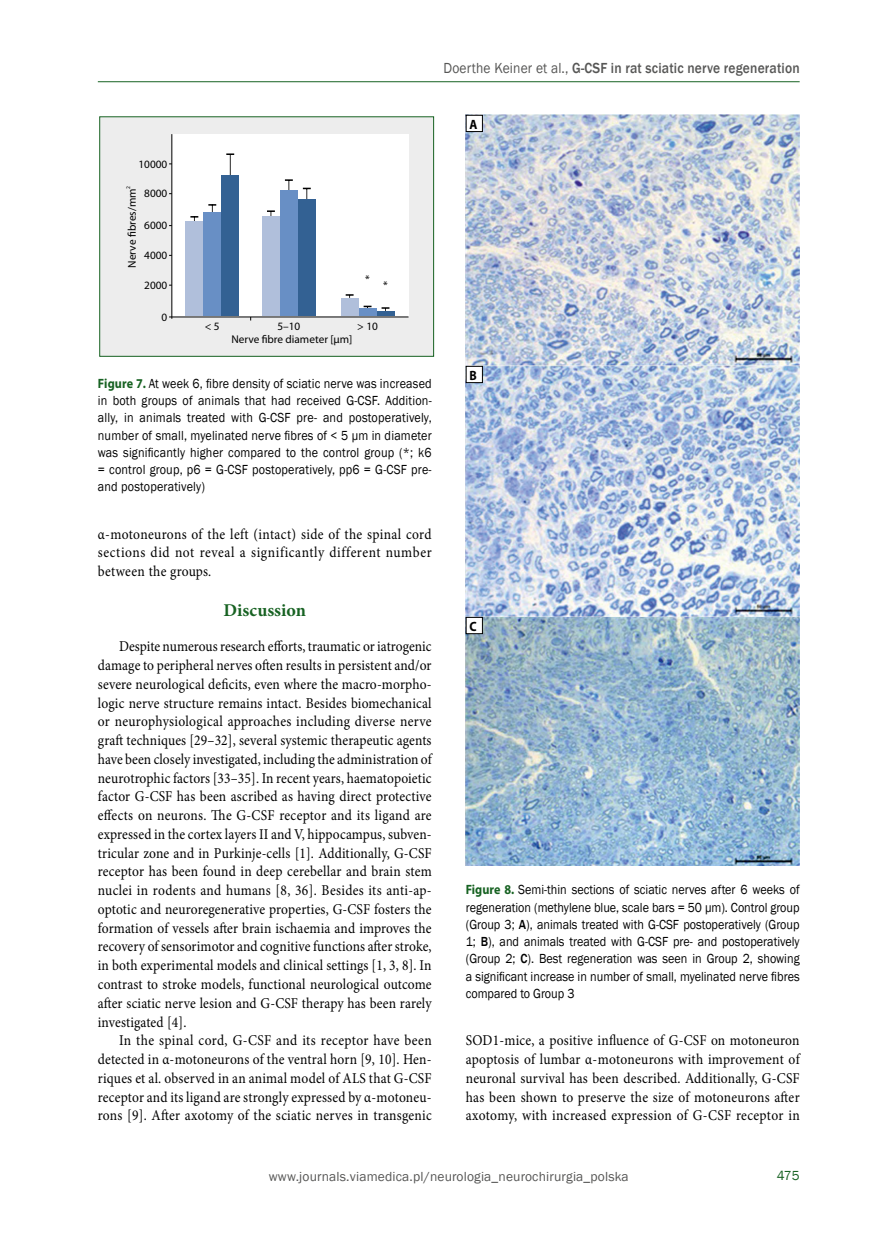
<style>
.page{position:relative;width:872px;height:1234px;background:#fff}
.page>*{position:absolute;margin:0;border:0;box-sizing:border-box;transform-origin:0 0}
.t1{font:700 18px "Minion Pro";color:#176222}
.t2{font:15px/18.8px "Minion Pro";letter-spacing:.02em;color:#000;text-align:justify;scale:.9 1}
.t3{font:500 15px "Franklin Gothic";letter-spacing:.01em;color:#575756;scale:.9 1}
.t4{font:13.5px/17.2px "Franklin Gothic";color:#000;text-align:justify;scale:.9 1}
.t5{font:13.5px "Franklin Gothic";letter-spacing:.01em;color:#575756}
.t6{font:13.5px "Franklin Gothic";color:#176222}
.t7{font:700 13.5px "Myriad Pro";color:#000;scale:.9 1}
.t8{font:11.25px "Myriad Pro";color:#000}
.t9{font:5.7px "Myriad Pro";color:#000}
.s1{font-weight:400}
.s2{font-family:"Myriad Pro";font-weight:700;color:#176222}
.s3{font-weight:500}
</style>
<div class="page">
<hr style="left:98px;top:81px;width:701px;height:1px;background:#176222">
<div style="left:100px;top:117px;width:333px;height:239px;background:#ededed"></div>
<div style="left:99px;top:116px;width:335px;height:240px;border:1px solid #176222"></div>
<div style="left:172px;top:134px;width:236px;height:183px;background:#fff"></div>
<hr style="left:171px;top:134px;width:1px;height:185px;background:#000">
<hr style="left:169px;top:316px;width:239px;height:1px;background:#000">
<svg style="left:190px;top:216px;width:8px;height:5px"></svg>
<div style="left:185px;top:221px;width:18px;height:95px;background:#b0bfdb"></div>
<svg style="left:208px;top:204px;width:8px;height:8px"></svg>
<svg style="left:226px;top:153px;width:8px;height:22px"></svg>
<div style="left:203px;top:212px;width:18px;height:104px;background:#688fc5"></div>
<div style="left:221px;top:175px;width:18px;height:141px;background:#336193"></div>
<svg style="left:267px;top:210px;width:8px;height:7px"></svg>
<div style="left:262px;top:217px;width:18px;height:99px;background:#b0bfdb"></div>
<svg style="left:285px;top:179px;width:8px;height:11px"></svg>
<svg style="left:303px;top:188px;width:8px;height:11px"></svg>
<div style="left:280px;top:190px;width:18px;height:126px;background:#688fc5"></div>
<div style="left:298px;top:199px;width:18px;height:117px;background:#336193"></div>
<svg style="left:346px;top:294px;width:7px;height:4px"></svg>
<div style="left:341px;top:298px;width:17px;height:18px;background:#b0bfdb"></div>
<svg style="left:363px;top:305px;width:8px;height:3px"></svg>
<svg style="left:381px;top:307px;width:8px;height:4px"></svg>
<div style="left:358px;top:308px;width:18px;height:8px;background:#688fc5"></div>
<div style="left:376px;top:311px;width:18px;height:5px;background:#336193"></div>
<img style="left:466px;top:115px;width:333px;height:750px">
<div style="left:466px;top:115px;width:16px;height:16px;background:#fff"></div>
<div style="left:466px;top:115px;width:17px;height:17px;border:1px solid #000"></div>
<div style="left:466px;top:366px;width:16px;height:16px;background:#fff"></div>
<div style="left:466px;top:366px;width:17px;height:17px;border:1px solid #000"></div>
<div style="left:466px;top:617px;width:16px;height:16px;background:#fff"></div>
<div style="left:466px;top:617px;width:17px;height:17px;border:1px solid #000"></div>
<p class="t3" style="left:443px;top:59px;width:397px"><span class="s1">Doerthe Keiner et al.,</span> G-CSF in rat sciatic nerve regeneration</p>
<p class="t8" style="left:138px;top:158px;width:30px">10000</p>
<p class="t9" style="left:125px;top:189px;width:4px;rotate:-90deg">2</p>
<p class="t8" style="left:126px;top:267px;width:80px;rotate:-90deg">Nerve fibres/mm</p>
<p class="t8" style="left:144px;top:187px;width:25px">8000</p>
<p class="t8" style="left:144px;top:219px;width:25px">6000</p>
<p class="t8" style="left:144px;top:249px;width:25px">4000</p>
<p class="t8" style="left:144px;top:279px;width:25px">2000</p>
<p class="t8" style="left:162px;top:310px;width:7px">0</p>
<p class="t8" style="left:365px;top:273px;width:6px">*</p>
<p class="t8" style="left:383px;top:279px;width:6px">*</p>
<p class="t8" style="left:205px;top:320px;width:16px">&lt; 5</p>
<p class="t8" style="left:277px;top:320px;width:24px">5–10</p>
<p class="t8" style="left:357px;top:320px;width:22px">&gt; 10</p>
<p class="t8" style="left:231px;top:333px;width:123px">Nerve fibre diameter [µm]</p>
<p class="t4" style="left:98px;top:375px;width:372px"><span class="s2">Figure 7.</span> At week 6, fibre density of sciatic nerve was increased in both groups of animals that had received G-CSF. Addition&shy;ally, in animals treated with G-CSF pre- and postoperatively, number of small, myelinated nerve fibres of &lt; 5 µm in diameter was significantly higher compared to the control group (*; k6 = control group, p6 = G-CSF postoperatively, pp6 = G-CSF pre&shy;and postoperatively)</p>
<p class="t7" style="left:469px;top:116px;width:10px">A</p>
<p class="t7" style="left:469px;top:367px;width:10px">B</p>
<p class="t2" style="left:98px;top:524px;width:372px">α-motoneurons of the left (intact) side of the spinal cord sections did not reveal a significantly different number between the groups.</p>
<p class="t1" style="left:224px;top:597px;width:84px">Discussion</p>
<p class="t2" style="left:98px;top:637px;width:372px;text-indent:21px">Despite numerous research efforts, traumatic or iatrogenic damage to peripheral nerves often results in persistent and/or severe neurological deficits, even where the macro-morpho&shy;logic nerve structure remains intact. Besides biomechanical or neurophysiological approaches including diverse nerve graft techniques [29–32], several systemic therapeutic agents have been closely investigated, including the administration of neurotrophic factors [33–35]. In recent years, haematopoietic factor G-CSF has been ascribed as having direct protective effects on neurons. The G-CSF receptor and its ligand are expressed in the cortex layers II and V, hippocampus, subven&shy;tricular zone and in Purkinje-cells [1]. Additionally, G-CSF receptor has been found in deep cerebellar and brain stem nuclei in rodents and humans [8, 36]. Besides its anti-ap&shy;optotic and neuroregenerative properties, G-CSF fosters the formation of vessels after brain ischaemia and improves the recovery of sensorimotor and cognitive functions after stroke, in both experimental models and clinical settings [1, 3, 8]. In contrast to stroke models, functional neurological outcome after sciatic nerve lesion and G-CSF therapy has been rarely investigated [4].</p>
<p class="t2" style="left:98px;top:1030px;width:372px;text-indent:21px">In the spinal cord, G-CSF and its receptor have been detected in α-motoneurons of the ventral horn [9, 10]. Hen&shy;riques et al. observed in an animal model of ALS that G-CSF receptor and its ligand are strongly expressed by α-motoneu&shy;rons [9]. After axotomy of the sciatic nerves in transgenic</p>
<p class="t2" style="left:466px;top:1030px;width:372px">SOD1-mice, a positive influence of G-CSF on motoneuron apoptosis of lumbar α-motoneurons with improvement of neuronal survival has been described. Additionally, G-CSF has been shown to preserve the size of motoneurons after axotomy, with increased expression of G-CSF receptor in</p>
<p class="t7" style="left:469px;top:618px;width:10px">C</p>
<p class="t4" style="left:466px;top:881px;width:372px"><span class="s2">Figure 8.</span> Semi-thin sections of sciatic nerves after 6 weeks of regeneration (methylene blue, scale bars = 50 µm). Control group (Group 3; <span class="s3">A</span>), animals treated with G-CSF postoperatively (Group 1; <span class="s3">B</span>), and animals treated with G-CSF pre- and postoperatively (Group 2; <span class="s3">C</span>). Best regeneration was seen in Group 2, showing a significant increase in number of small, myelinated nerve fibres compared to Group 3</p>
<p class="t5" style="left:269px;top:1168px;width:361px">www.journals.viamedica.pl/neurologia_neurochirurgia_polska</p>
<p class="t6" style="left:776px;top:1166px;width:24px">475</p>
</div>
